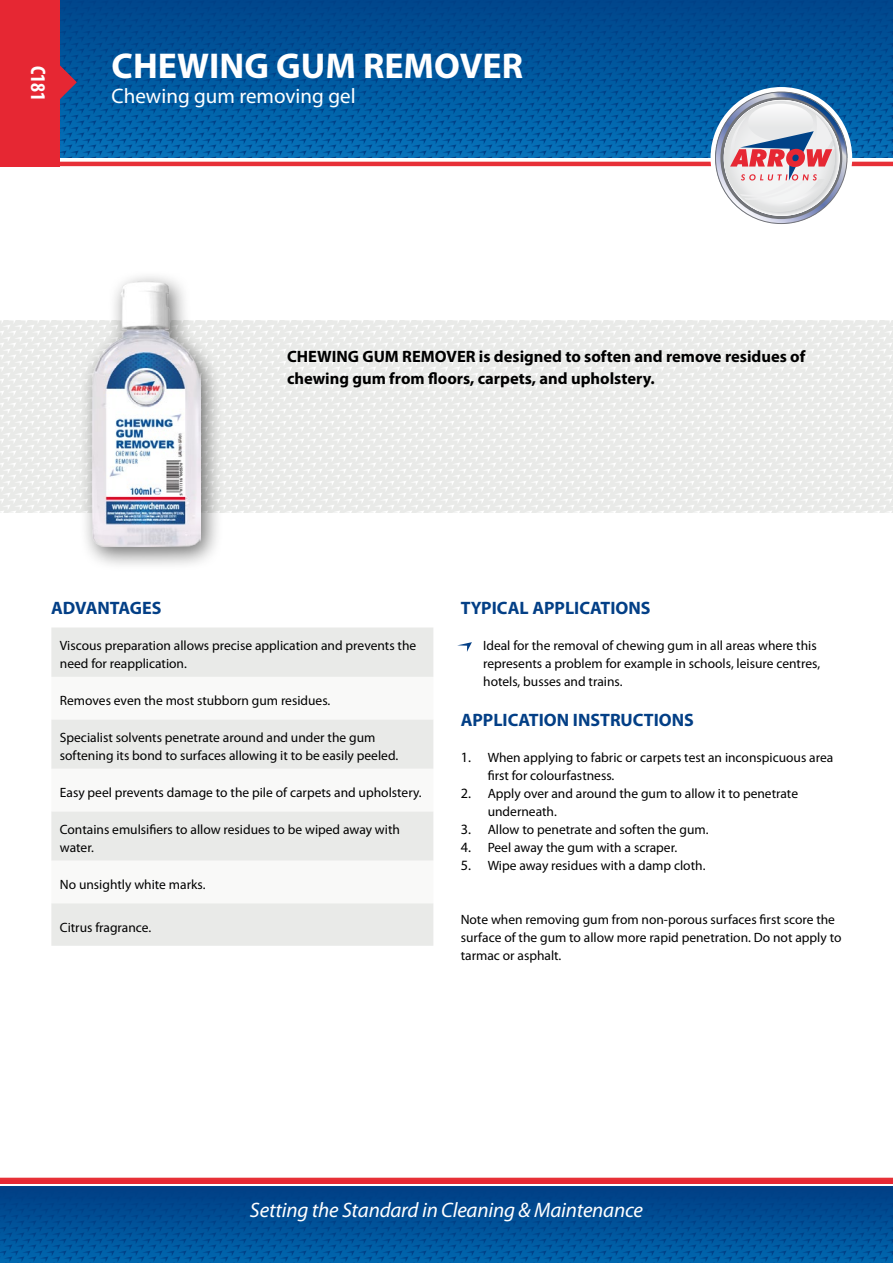
<style>
.page{position:relative;width:893px;height:1263px;background:#fff}
.page>*{position:absolute;margin:0;border:0;box-sizing:border-box;transform-origin:0 0}
.t1{font:700 36px "Myriad Pro";color:#fff}
.t2{font:italic 21px "Myriad Pro";letter-spacing:-.01em;color:#fff}
.t3{font:21px "Myriad Pro";color:#fff}
.t4{font:700 condensed 21px "Myriad Pro";color:#fff}
.t5{font:700 18px "Myriad Pro";color:#033f86}
.t6{font:700 16.5px/22.5px "Myriad Pro";color:#000}
.t7{font:13.5px/18px "Myriad Pro";color:#000}
.s1{font-size:14.25px}
</style>
<div class="page">
<hr style="left:0;top:162px;width:893px;height:4px;background:#e73037">
<hr style="left:0;top:1178px;width:893px;height:4px;background:#e73037">
<svg style="left:59px;top:0;width:834px;height:157px;background:#01559b"></svg>
<svg style="left:710px;top:87px;width:142px;height:137px"></svg>
<svg style="left:0;top:1187px;width:893px;height:76px;background:#005096"></svg>
<svg style="left:0;top:321px;width:893px;height:192px;fill:#e9eae8"></svg>
<div style="left:0;top:0;width:59px;height:166px;background:#e62733"></div>
<svg style="left:59px;top:63px;width:18px;height:39px"></svg>
<div style="left:79px;top:270px;width:145px;height:302px;background:#000;opacity:.55"></div>
<img style="left:92px;top:282px;width:108px;height:264px">
<div style="left:51px;top:627px;width:382px;height:319px;background:#e9eae8"></div>
<svg style="left:51px;top:677px;width:382px;height:226px"></svg>
<svg style="left:457px;top:642px;width:15px;height:10px"></svg>
<hr style="left:0;top:1180px;width:893px;height:3px;background:#e62733">
<h2 class="t4" style="left:51px;top:66px;width:37px;rotate:90deg">C181</h2>
<h1 class="t1" style="left:112px;top:42px;width:413px">CHEWING GUM REMOVER</h1>
<h2 class="t3" style="left:112px;top:83px;width:245px">Chewing gum removing gel</h2>
<p class="t6" style="left:287px;top:344px;width:520px">CHEWING GUM REMOVER is designed to soften and remove residues of chewing gum from floors, carpets, and upholstery.</p>
<h3 class="t5" style="left:51px;top:596px;width:112px">ADVANTAGES</h3>
<h3 class="t5" style="left:461px;top:596px;width:191px">TYPICAL APPLICATIONS</h3>
<p class="t7" style="left:483px;top:636px;width:338px">Ideal for the removal of chewing gum in all areas where this represents a problem for example in schools, leisure centres, hotels, busses and trains.</p>
<h3 class="t5" style="left:461px;top:708px;width:235px">APPLICATION INSTRUCTIONS</h3>
<p class="t7" style="left:488px;top:748px;width:347px;text-indent:-27px"><span class="s1">1.</span> When applying to fabric or carpets test an inconspicuous area first for colourfastness.</p>
<p class="t7" style="left:488px;top:784px;width:312px;text-indent:-27px"><span class="s1">2.</span> Apply over and around the gum to allow it to penetrate underneath.</p>
<p class="t7" style="left:461px;top:820px;width:249px"><span class="s1">3.</span> Allow to penetrate and soften the gum.</p>
<p class="t7" style="left:461px;top:838px;width:218px"><span class="s1">4.</span> Peel away the gum with a scraper.</p>
<p class="t7" style="left:461px;top:856px;width:246px"><span class="s1">5.</span> Wipe away residues with a damp cloth.</p>
<p class="t7" style="left:60px;top:637px;width:358px">Viscous preparation allows precise application and prevents the need for reapplication.</p>
<p class="t7" style="left:60px;top:692px;width:272px">Removes even the most stubborn gum residues.</p>
<p class="t7" style="left:60px;top:728px;width:340px">Specialist solvents penetrate around and under the gum softening its bond to surfaces allowing it to be easily peeled.</p>
<p class="t7" style="left:60px;top:783px;width:363px">Easy peel prevents damage to the pile of carpets and upholstery.</p>
<p class="t7" style="left:60px;top:820px;width:342px">Contains emulsifiers to allow residues to be wiped away with water.</p>
<p class="t7" style="left:60px;top:875px;width:147px">No unsightly white marks.</p>
<p class="t7" style="left:60px;top:918px;width:93px">Citrus fragrance.</p>
<p class="t7" style="left:461px;top:910px;width:382px">Note when removing gum from non-porous surfaces first score the surface of the gum to allow more rapid penetration. Do not apply to tarmac or asphalt.</p>
<h2 class="t2" style="left:250px;top:1197px;width:395px">Setting the Standard in Cleaning &amp; Maintenance</h2>
</div>
